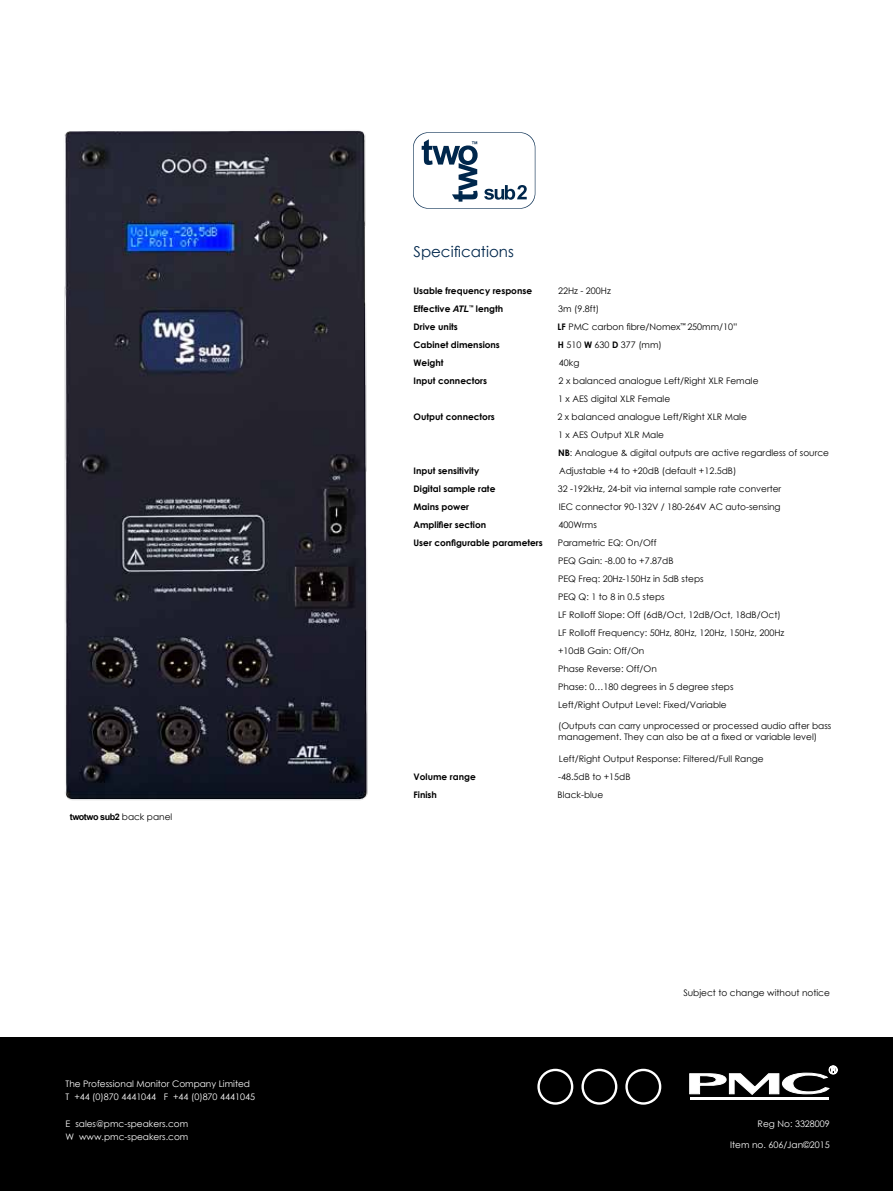
<style>
.page{position:relative;width:893px;height:1191px;background:#fff}
.page>*{position:absolute;margin:0;border:0;box-sizing:border-box;transform-origin:0 0}
.t1{font:15px "Century Gothic";color:#00274c}
.t2{font:9px/18px "Century Gothic";color:#000}
.t3{font:700 9px "Century Gothic";color:#000}
.t4{font:9px/13.2px "Century Gothic";color:#fff}
.t5{font:700 9px "Arial";letter-spacing:-.05em;color:#000}
.s1{font-family:"Century Gothic";font-weight:400}
.s2{font-family:"Arial";font-style:italic}
.s3{font-weight:700}
</style>
<div class="page">
<div style="left:0;top:1037px;width:893px;height:154px;background:#000"></div>
<div style="left:537px;top:1068px;width:36px;height:36px;border:2px solid #fff;border-radius:50%"></div>
<div style="left:581px;top:1068px;width:36px;height:36px;border:2px solid #fff;border-radius:50%"></div>
<div style="left:625px;top:1068px;width:36px;height:36px;border:2px solid #fff;border-radius:50%"></div>
<hr style="left:690px;top:1097px;width:138px;height:2px;background:#fff">
<svg style="left:690px;top:1065px;width:147px;height:29px"></svg>
<img style="left:64px;top:130px;width:304px;height:671px">
<svg style="left:413px;top:132px;width:122px;height:77px"></svg>
<p class="t5" style="left:70px;top:811px;width:104px">twotwo sub2 <span class="s1">back panel</span></p>
<p class="t4" style="left:66px;top:1076px;width:191px">The Professional Monitor Company Limited<br>T +44 (0)870 4441044 F +44 (0)870 4441045</p>
<p class="t4" style="left:66px;top:1116px;width:124px">E sales@pmc-speakers.com<br>W www.pmc-speakers.com</p>
<h1 class="t1" style="left:414px;top:241px;width:102px">Specifications</h1>
<p class="t3" style="left:414px;top:284px;width:120px">Usable frequency response</p>
<p class="t2" style="left:558px;top:281px;width:54px">22Hz - 200Hz</p>
<p class="t3" style="left:414px;top:302px;width:91px">Effective <span class="s2">ATL</span><sup>™</sup> length</p>
<p class="t2" style="left:558px;top:299px;width:42px">3m (9.8ft)</p>
<p class="t3" style="left:414px;top:320px;width:46px">Drive units</p>
<p class="t2" style="left:558px;top:317px;width:181px"><span class="s3">LF</span> PMC carbon fibre/Nomex<sup>™</sup> 250mm/10”</p>
<p class="t3" style="left:414px;top:338px;width:88px">Cabinet dimensions</p>
<p class="t2" style="left:558px;top:335px;width:105px"><span class="s3">H</span> 510 <span class="s3">W</span> 630 <span class="s3">D</span> 377 (mm)</p>
<p class="t3" style="left:414px;top:356px;width:32px">Weight</p>
<p class="t2" style="left:559px;top:353px;width:22px">40kg</p>
<p class="t3" style="left:414px;top:374px;width:75px">Input connectors</p>
<p class="t2" style="left:558px;top:371px;width:202px">2 x balanced analogue Left/Right XLR Female<br>1 x AES digital XLR Female</p>
<p class="t3" style="left:414px;top:410px;width:83px">Output connectors</p>
<p class="t2" style="left:557px;top:407px;width:273px">2 x balanced analogue Left/Right XLR Male<br>1 x AES Output XLR Male<br><span class="s3">NB</span>: Analogue &amp; digital outputs are active regardless of source</p>
<p class="t3" style="left:414px;top:464px;width:67px">Input sensitivity</p>
<p class="t2" style="left:559px;top:461px;width:179px">Adjustable +4 to +20dB (default +12.5dB)</p>
<p class="t3" style="left:414px;top:482px;width:83px">Digital sample rate</p>
<p class="t2" style="left:558px;top:479px;width:225px">32 -192kHz, 24-bit via internal sample rate converter</p>
<p class="t3" style="left:414px;top:500px;width:57px">Mains power</p>
<p class="t2" style="left:559px;top:497px;width:223px">IEC connector 90-132V / 180-264V AC auto-sensing</p>
<p class="t3" style="left:414px;top:518px;width:74px">Amplifier section</p>
<p class="t2" style="left:559px;top:515px;width:40px">400Wrms</p>
<p class="t3" style="left:414px;top:536px;width:131px">User configurable parameters</p>
<p class="t2" style="left:558px;top:533px;width:228px">Parametric EQ: On/Off<br>PEQ Gain: -8.00 to +7.87dB<br>PEQ Freq: 20Hz-150Hz in 5dB steps<br>PEQ Q: 1 to 8 in 0.5 steps<br>LF Rolloff Slope: Off (6dB/Oct, 12dB/Oct, 18dB/Oct)<br>LF Rolloff Frequency: 50Hz, 80Hz, 120Hz, 150Hz, 200Hz +10dB Gain: Off/On<br>Phase Reverse: Off/On<br>Phase: 0…180 degrees in 5 degree steps<br>Left/Right Output Level: Fixed/Variable</p>
<p class="t2" style="left:558px;top:719px;width:275px;line-height:11.7px">(Outputs can carry unprocessed or processed audio after bass management. They can also be at a fixed or variable level)</p>
<p class="t2" style="left:559px;top:749px;width:206px">Left/Right Output Response: Filtered/Full Range</p>
<p class="t3" style="left:414px;top:770px;width:64px">Volume range</p>
<p class="t2" style="left:558px;top:767px;width:74px">-48.5dB to +15dB</p>
<p class="t3" style="left:414px;top:788px;width:25px">Finish</p>
<p class="t2" style="left:558px;top:785px;width:47px">Black-blue</p>
<p class="t2" style="left:683px;top:983px;width:148px">Subject to change without notice</p>
<p class="t4" style="left:758px;top:1116px;width:74px">Reg No: 3328009</p>
<p class="t4" style="left:730px;top:1138px;width:101px">Item no. 606/Jan©2015</p>
</div>
